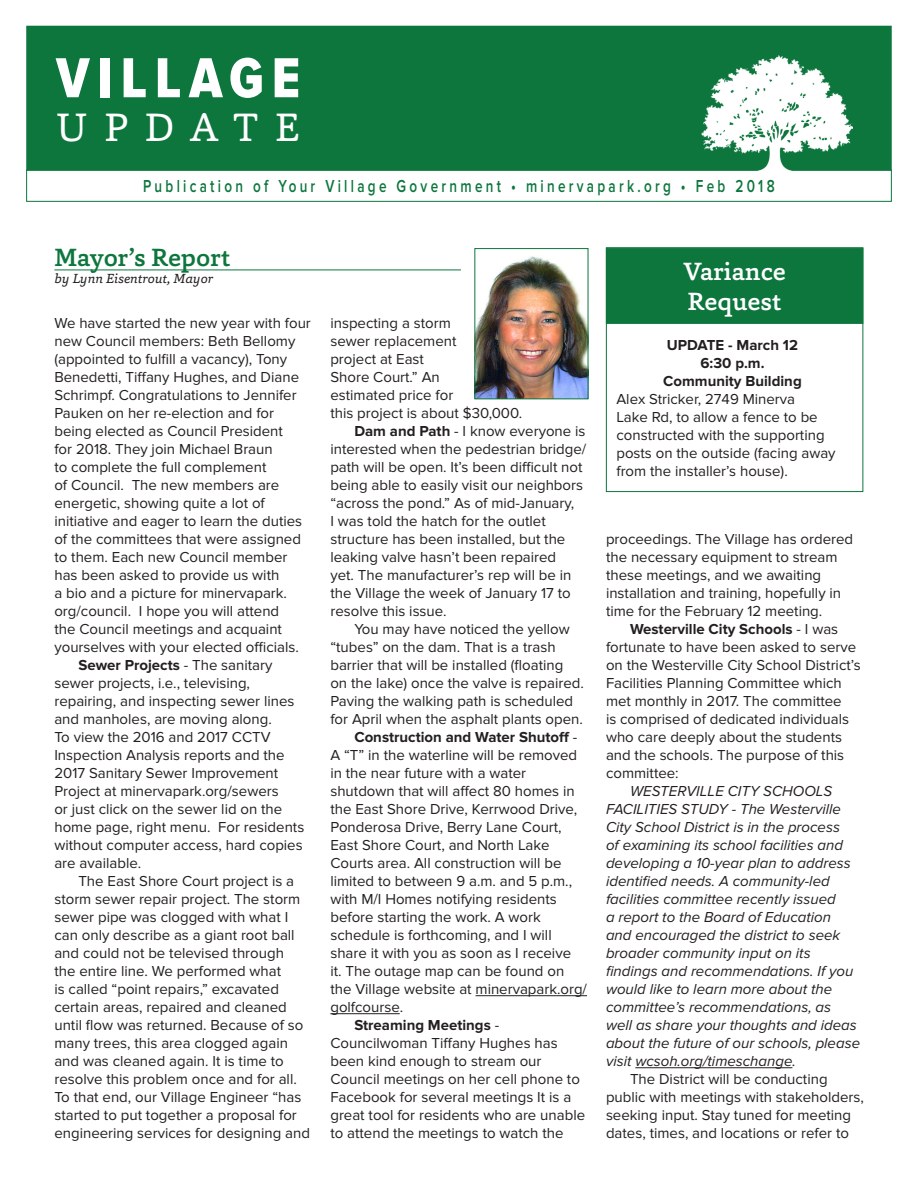
<style>
.page{position:relative;width:918px;height:1188px;background:#fff}
.page>*{position:absolute;margin:0;border:0;box-sizing:border-box;transform-origin:0 0}
.Heading_1{font:58.5px "Proxima Nova Cond Extrabld";letter-spacing:.13em;color:#fff}
.Heading_1-2{font:40.5px "Capita";letter-spacing:.41em;color:#fff}
.Heading_1-3{font:500 25.5px/30.6px "Capita";color:#fff}
.Heading_1-4{font:500 25.5px "Capita";color:#0d763d}
.t1{font:600 18px "Proxima Nova";letter-spacing:.245em;color:#0d763d;scale:.75 1}
.Text{font:15px/18px "Proxima Nova";color:#231f20}
.Text-2{font:italic 15px/18px "Proxima Nova";color:#231f20}
.Text-3{font:700 15px/18px "Proxima Nova";color:#231f20;text-align:center}
.Byline{font:italic 13.5px "Capita";color:#231f20}
.s1{font-weight:700}
</style>
<div class="page">
<div style="left:26px;top:169px;width:866px;height:33px;border:1px solid #0d763d"></div>
<div style="left:26px;top:26px;width:866px;height:145px;background:#0d763d;border:2px solid #0d763d"></div>
<img style="left:701px;top:55px;width:151px;height:116px">
<div style="left:606px;top:247px;width:257px;height:245px;border:1px solid #0d763d"></div>
<div style="left:606px;top:248px;width:257px;height:76px;background:#0d763d;border:1px solid #0d763d"></div>
<hr style="left:54px;top:270px;width:407px;height:1px;background:#0d763d">
<hr style="left:476px;top:995px;width:111px;height:1px;background:#231f20">
<hr style="left:330px;top:1013px;width:70px;height:1px;background:#231f20">
<img style="left:476px;top:256px;width:110px;height:141px">
<div style="left:474px;top:248px;width:114px;height:151px;border:1px solid #0d763d"></div>
<hr style="left:635px;top:1067px;width:157px;height:1px;background:#231f20">
<p class="Heading_1" style="left:56px;top:45px;width:246px">VILLAGE</p>
<p class="Heading_1-2" style="left:57px;top:100px;width:245px">UPDATE</p>
<p class="t1" style="left:143px;top:176px;width:844px">Publication of Your Village Government • minervapark.org • Feb 2018</p>
<p class="Heading_1-4" style="left:54px;top:241px;width:177px">Mayor’s Report</p>
<p class="Byline" style="left:54px;top:269px;width:161px">by Lynn Eisentrout, Mayor</p>
<p class="Text" style="left:54px;top:314px;width:258px">We have started the new year with four new Council members: Beth Bellomy (appointed to fulfill a vacancy), Tony Benedetti, Tiffany Hughes, and Diane Schrimpf. Congratulations to Jennifer Pauken on her re-election and for being elected as Council President<br>for 2018. They join Michael Braun<br>to complete the full complement<br>of Council. The new members are energetic, showing quite a lot of initiative and eager to learn the duties of the committees that were assigned to them. Each new Council member has been asked to provide us with<br>a bio and a picture for minervapark. org/council. I hope you will attend<br>the Council meetings and acquaint yourselves with your elected officials.</p>
<p class="Text" style="left:54px;top:656px;width:251px;text-indent:24px"><span class="s1">Sewer Projects</span> - The sanitary sewer projects, i.e., televising, repairing, and inspecting sewer lines and manholes, are moving along.<br>To view the 2016 and 2017 CCTV<br>Inspection Analysis reports and the<br>2017 Sanitary Sewer Improvement<br>Project at minervapark.org/sewers<br>or just click on the sewer lid on the home page, right menu. For residents without computer access, hard copies are available.</p>
<p class="Text" style="left:54px;top:872px;width:257px;text-indent:24px">The East Shore Court project is a storm sewer repair project. The storm sewer pipe was clogged with what I can only describe as a giant root ball and could not be televised through<br>the entire line. We performed what<br>is called “point repairs,” excavated certain areas, repaired and cleaned until flow was returned. Because of so many trees, this area clogged again and was cleaned again. It is time to resolve this problem once and for all.<br>To that end, our Village Engineer “has started to put together a proposal for engineering services for designing and</p>
<p class="Text" style="left:330px;top:314px;width:193px">inspecting a storm<br>sewer replacement<br>project at East<br>Shore Court.” An<br>estimated price for<br>this project is about $30,000.</p>
<p class="Text" style="left:330px;top:422px;width:258px;text-indent:24px"><span class="s1">Dam and Path</span> - I know everyone is interested when the pedestrian bridge/ path will be open. It’s been difficult not being able to easily visit our neighbors “across the pond.” As of mid-January,<br>I was told the hatch for the outlet structure has been installed, but the leaking valve hasn’t been repaired<br>yet. The manufacturer’s rep will be in the Village the week of January 17 to resolve this issue.</p>
<p class="Text" style="left:330px;top:620px;width:255px;text-indent:24px">You may have noticed the yellow “tubes” on the dam. That is a trash barrier that will be installed (floating on the lake) once the valve is repaired.<br>Paving the walking path is scheduled for April when the asphalt plants open.</p>
<p class="Text" style="left:330px;top:728px;width:258px;text-indent:24px"><span class="s1">Construction and Water Shutoff</span> - A “T” in the waterline will be removed in the near future with a water shutdown that will affect 80 homes in the East Shore Drive, Kerrwood Drive, Ponderosa Drive, Berry Lane Court, East Shore Court, and North Lake Courts area. All construction will be limited to between 9 a.m. and 5 p.m., with M/I Homes notifying residents before starting the work. A work schedule is forthcoming, and I will share it with you as soon as I receive<br>it. The outage map can be found on the Village website at minervapark.org/ golfcourse.</p>
<p class="Text" style="left:330px;top:1016px;width:256px;text-indent:24px"><span class="s1">Streaming Meetings</span> -<br>Councilwoman Tiffany Hughes has been kind enough to stream our<br>Council meetings on her cell phone to<br>Facebook for several meetings It is a great tool for residents who are unable to attend the meetings to watch the</p>
<p class="Heading_1-3" style="left:683px;top:256px;width:104px">Variance<br>Request</p>
<p class="Text-3" style="left:667px;top:337px;width:133px">UPDATE - March 12</p>
<p class="Text-3" style="left:663px;top:355px;width:140px">6:30 p.m.<br>Community Building</p>
<p class="Text" style="left:616px;top:391px;width:221px">Alex Stricker, 2749 Minerva<br>Lake Rd, to allow a fence to be constructed with the supporting posts on the outside (facing away from the installer’s house).</p>
<p class="Text" style="left:606px;top:530px;width:249px">proceedings. The Village has ordered the necessary equipment to stream these meetings, and we awaiting installation and training, hopefully in time for the February 12 meeting.</p>
<p class="Text" style="left:606px;top:620px;width:256px;text-indent:24px"><span class="s1">Westerville City Schools</span> - I was fortunate to have been asked to serve on the Westerville City School District’s Facilities Planning Committee which met monthly in 2017. The committee<br>is comprised of dedicated individuals who care deeply about the students and the schools. The purpose of this committee:</p>
<p class="Text-2" style="left:606px;top:782px;width:256px;text-indent:24px">WESTERVILLE CITY SCHOOLS FACILITIES STUDY - The Westerville City School District is in the process<br>of examining its school facilities and developing a 10-year plan to address identified needs. A community-led facilities committee recently issued<br>a report to the Board of Education and encouraged the district to seek broader community input on its findings and recommendations. If you would like to learn more about the committee’s recommendations, as well as share your thoughts and ideas about the future of our schools, please visit wcsoh.org/timeschange.</p>
<p class="Text" style="left:606px;top:1070px;width:259px;text-indent:24px">The District will be conducting public with meetings with stakeholders, seeking input. Stay tuned for meeting dates, times, and locations or refer to</p>
</div>
